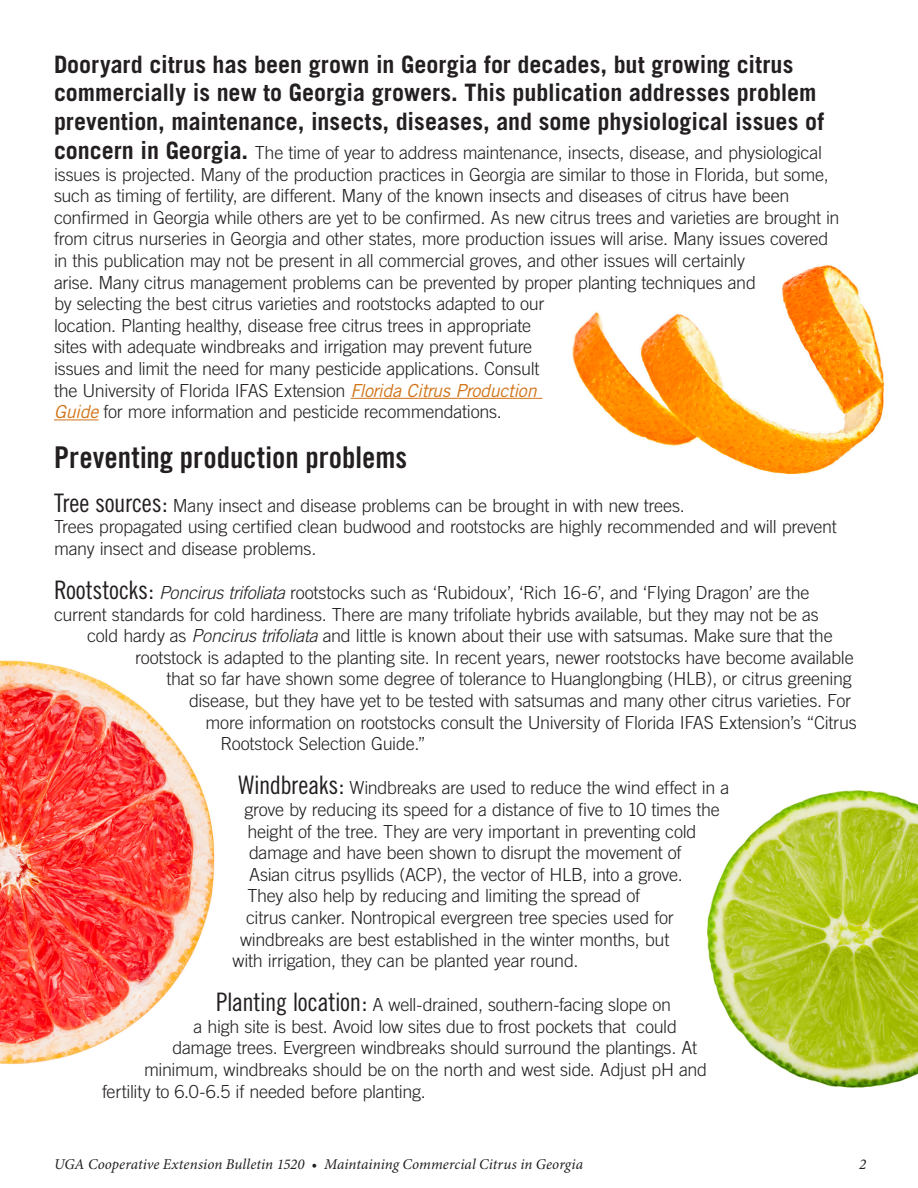
<style>
.page{position:relative;width:918px;height:1188px;background:#fff}
.page>*{position:absolute;margin:0;border:0;box-sizing:border-box;transform-origin:0 0}
.t1{font:30px "Trade Gothic Bold Cond Twenty";color:#231f20}
.t2{font:700 24px/28.8px "Trade Gothic";color:#231f20}
.t3{font:300 18px/21.6px "Trade Gothic";letter-spacing:-.015em;color:#231f20}
.t4{font:italic 15px "Minion Pro";letter-spacing:.005em;color:#231f20}
.s1{font-weight:700;font-size:24px}
.s2{font-weight:400;font-style:italic;color:#d27318}
.s3{font-family:"Trade Gothic Cond Eighteen";font-weight:400;font-size:25.5px}
.s4{font-style:italic}
</style>
<div class="page">
<img style="left:707px;top:790px;width:211px;height:298px">
<img style="left:0;top:660px;width:215px;height:404px">
<img style="left:572px;top:265px;width:313px;height:210px">
<hr style="left:351px;top:398px;width:191px;height:1px;background:#d27318">
<hr style="left:54px;top:419px;width:44px;height:1px;background:#d27318">
<p class="t2" style="left:54px;top:49px;width:772px">Dooryard citrus has been grown in Georgia for decades, but growing citrus commercially is new to Georgia growers. This publication addresses problem prevention, maintenance, insects, diseases, and some physiological issues of</p>
<p class="t3" style="left:54px;top:141px;width:787px"><span class="s1">concern in Georgia.</span> The time of year to address maintenance, insects, disease, and physiological issues is projected. Many of the production practices in Georgia are similar to those in Florida, but some, such as timing of fertility, are different. Many of the known insects and diseases of citrus have been confirmed in Georgia while others are yet to be confirmed. As new citrus trees and varieties are brought in from citrus nurseries in Georgia and other states, more production issues will arise. Many issues covered in this publication may not be present in all commercial groves, and other issues will certainly<br>arise. Many citrus management problems can be prevented by proper planting techniques and<br>by selecting the best citrus varieties and rootstocks adapted to our<br>location. Planting healthy, disease free citrus trees in appropriate<br>sites with adequate windbreaks and irrigation may prevent future<br>issues and limit the need for many pesticide applications. Consult<br>the University of Florida IFAS Extension <span class="s2">Florida Citrus Production<br>Guide</span> for more information and pesticide recommendations.</p>
<p class="t1" style="left:54px;top:439px;width:355px">Preventing production problems</p>
<p class="t3" style="left:54px;top:494px;width:784px"><span class="s3">Tree sources:</span> Many insect and disease problems can be brought in with new trees.<br>Trees propagated using certified clean budwood and rootstocks are highly recommended and will prevent many insect and disease problems.</p>
<p class="t3" style="left:54px;top:582px;width:757px"><span class="s3">Rootstocks:</span> <span class="s4">Poncirus trifoliata</span> rootstocks such as ‘Rubidoux’, ‘Rich 16-6’, and ‘Flying Dragon’ are the</p>
<p class="t3" style="left:54px;top:603px;width:766px">current standards for cold hardiness. There are many trifoliate hybrids available, but they may not be as</p>
<p class="t3" style="left:87px;top:625px;width:747px">cold hardy as <span class="s4">Poncirus trifoliata</span> and little is known about their use with satsumas. Make sure that the</p>
<p class="t3" style="left:135px;top:646px;width:720px">rootstock is adapted to the planting site. In recent years, newer rootstocks have become available</p>
<p class="t3" style="left:166px;top:668px;width:687px">that so far have shown some degree of tolerance to Huanglongbing (HLB), or citrus greening</p>
<p class="t3" style="left:189px;top:690px;width:664px">disease, but they have yet to be tested with satsumas and many other citrus varieties. For</p>
<p class="t3" style="left:206px;top:711px;width:653px">more information on rootstocks consult the University of Florida IFAS Extension’s “Citrus</p>
<p class="t3" style="left:220px;top:733px;width:207px">Rootstock Selection Guide.”</p>
<p class="t3" style="left:238px;top:777px;width:492px"><span class="s3">Windbreaks:</span> Windbreaks are used to reduce the wind effect in a</p>
<p class="t3" style="left:244px;top:798px;width:477px">grove by reducing its speed for a distance of five to 10 times the</p>
<p class="t3" style="left:248px;top:820px;width:451px">height of the tree. They are very important in preventing cold</p>
<p class="t3" style="left:249px;top:842px;width:434px">damage and have been shown to disrupt the movement of</p>
<p class="t3" style="left:249px;top:863px;width:435px">Asian citrus psyllids (ACP), the vector of HLB, into a grove.</p>
<p class="t3" style="left:248px;top:885px;width:394px">They also help by reducing and limiting the spread of</p>
<p class="t3" style="left:246px;top:906px;width:429px">citrus canker. Nontropical evergreen tree species used for</p>
<p class="t3" style="left:240px;top:928px;width:431px">windbreaks are best established in the winter months, but</p>
<p class="t3" style="left:232px;top:950px;width:347px">with irrigation, they can be planted year round.</p>
<p class="t3" style="left:216px;top:994px;width:457px"><span class="s3">Planting location:</span> A well-drained, southern-facing slope on</p>
<p class="t3" style="left:194px;top:1015px;width:485px">a high site is best. Avoid low sites due to frost pockets that could</p>
<p class="t3" style="left:172px;top:1037px;width:526px">damage trees. Evergreen windbreaks should surround the plantings. At</p>
<p class="t3" style="left:144px;top:1059px;width:565px">minimum, windbreaks should be on the north and west side. Adjust pH and</p>
<p class="t3" style="left:102px;top:1080px;width:325px">fertility to 6.0-6.5 if needed before planting.</p>
<p class="t4" style="left:54px;top:1155px;width:531px">UGA Cooperative Extension Bulletin 1520 • Maintaining Commercial Citrus in Georgia</p>
<p class="t4" style="left:859px;top:1155px;width:9px">2</p>
</div>
